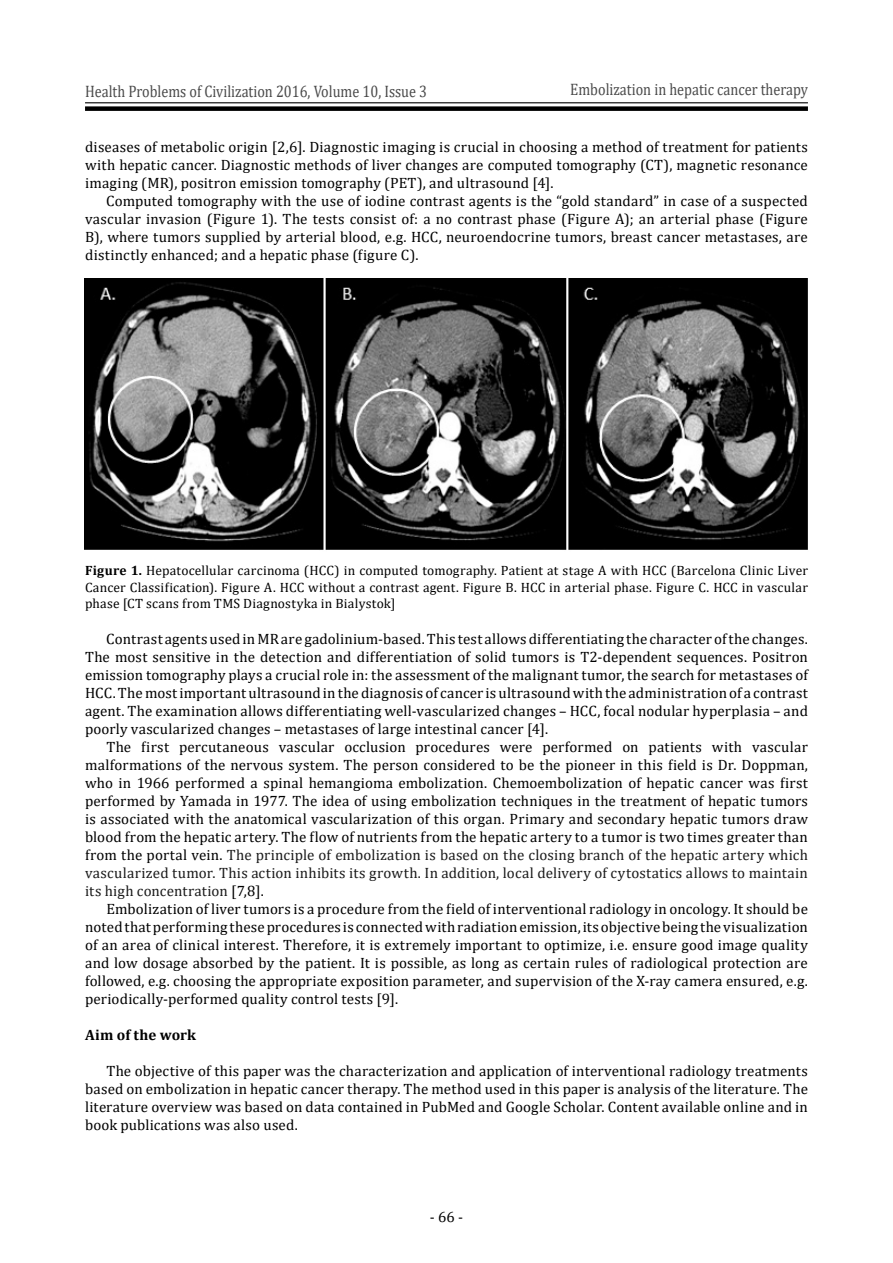
<style>
.page{position:relative;width:893px;height:1263px;background:#fff}
.page>*{position:absolute;margin:0;border:0;box-sizing:border-box;transform-origin:0 0}
.t1{font:16.65px "Cambria";color:#4a4a4a;scale:.86 1}
.t2{font:15px/18px "Cambria";letter-spacing:.01em;color:#000;text-align:justify}
.t3{font:700 15px "Cambria";color:#000}
.t4{font:13.5px/16.5px "Cambria";letter-spacing:.015em;color:#000;text-align:justify}
.s1{font-weight:700}
.s2{color:#1b1b1b}
</style>
<div class="page">
<hr style="left:85px;top:102px;width:723px;height:1px;background:#000">
<div style="left:85px;top:106px;width:723px;height:5px;background:#000"></div>
<img style="left:85px;top:278px;width:723px;height:272px">
<p class="t1" style="left:85px;top:81px;width:399px">Health Problems of Civilization 2016, Volume 10, Issue 3</p>
<p class="t1" style="left:570px;top:80px;width:278px">Embolization in hepatic cancer therapy</p>
<p class="t2" style="left:85px;top:138px;width:724px">diseases of metabolic origin [2,6]. Diagnostic imaging is crucial in choosing a method of treatment for patients with hepatic cancer. Diagnostic methods of liver changes are computed tomography (CT), magnetic resonance imaging (MR), positron emission tomography (PET), and ultrasound [4].</p>
<p class="t2" style="left:85px;top:192px;width:724px;text-indent:21px">Computed tomography with the use of iodine contrast agents is the “gold standard” in case of a suspected vascular invasion (Figure 1). The tests consist of: a no contrast phase (Figure A); an arterial phase (Figure B), where tumors supplied by arterial blood, e.g. HCC, neuroendocrine tumors, breast cancer metastases, are distinctly enhanced; and a hepatic phase (figure C).</p>
<p class="t4" style="left:85px;top:562px;width:724px"><span class="s1">Figure 1.</span> Hepatocellular carcinoma (HCC) in computed tomography. Patient at stage A with HCC (Barcelona Clinic Liver Cancer Classification). Figure A. HCC without a contrast agent. Figure B. HCC in arterial phase. Figure C. HCC in vascular phase [CT scans from TMS Diagnostyka in Bialystok]</p>
<p class="t2" style="left:85px;top:630px;width:724px;text-indent:21px">Contrast agents used in MR are gadolinium-based. This test allows differentiating the character of the changes.<br>The most sensitive in the detection and differentiation of solid tumors is T2-dependent sequences. Positron emission tomography plays a crucial role in: the assessment of the malignant tumor, the search for metastases of HCC . The most important ultrasound in the diagnosis of cancer is ultrasound with the administration of a contrast agent. The examination allows differentiating well-vascularized changes – HCC, focal nodular hyperplasia – and poorly vascularized changes – metastases of large intestinal cancer [4].</p>
<p class="t2" style="left:85px;top:738px;width:724px;text-indent:21px">The first percutaneous vascular occlusion procedures were performed on patients with vascular malformations of the nervous system. The person considered to be the pioneer in this field is Dr. Doppman, who in 1966 performed a spinal hemangioma embolization. Chemoembolization of hepatic cancer was first performed by Yamada in 1977. The idea of using embolization techniques in the treatment of hepatic tumors is associated with the anatomical vascularization of this organ. Primary and secondary hepatic tumors draw blood from the hepatic artery. The flow of nutrients from the hepatic artery to a tumor is two times greater than from the portal vein. <span class="s2">The principle of embolization is based on the closing branch of the hepatic artery which vascularized tumor. This action inhibits its growth. In addition, local delivery of cytostatics allows to maintain its high concentration</span> [7,8].</p>
<p class="t2" style="left:85px;top:900px;width:724px;text-indent:21px">Embolization of liver tumors is a procedure from the field of interventional radiology in oncology. It should be noted that performing these procedures is connected with radiation emission, its objective being the visualization of an area of clinical interest. Therefore, it is extremely important to optimize, i.e. ensure good image quality and low dosage absorbed by the patient. It is possible, as long as certain rules of radiological protection are followed, e.g. choosing the appropriate exposition parameter, and supervision of the X-ray camera ensured, e.g. periodically-performed quality control tests [9].</p>
<p class="t3" style="left:85px;top:1024px;width:113px">Aim of the work</p>
<p class="t2" style="left:85px;top:1062px;width:724px;text-indent:21px">The objective of this paper was the characterization and application of interventional radiology treatments based on embolization in hepatic cancer therapy. The method used in this paper is analysis of the literature. The literature overview was based on data contained in PubMed and Google Scholar. Content available online and in book publications was also used.</p>
<p class="t2" style="left:430px;top:1207px;width:35px">- 66 -</p>
</div>
